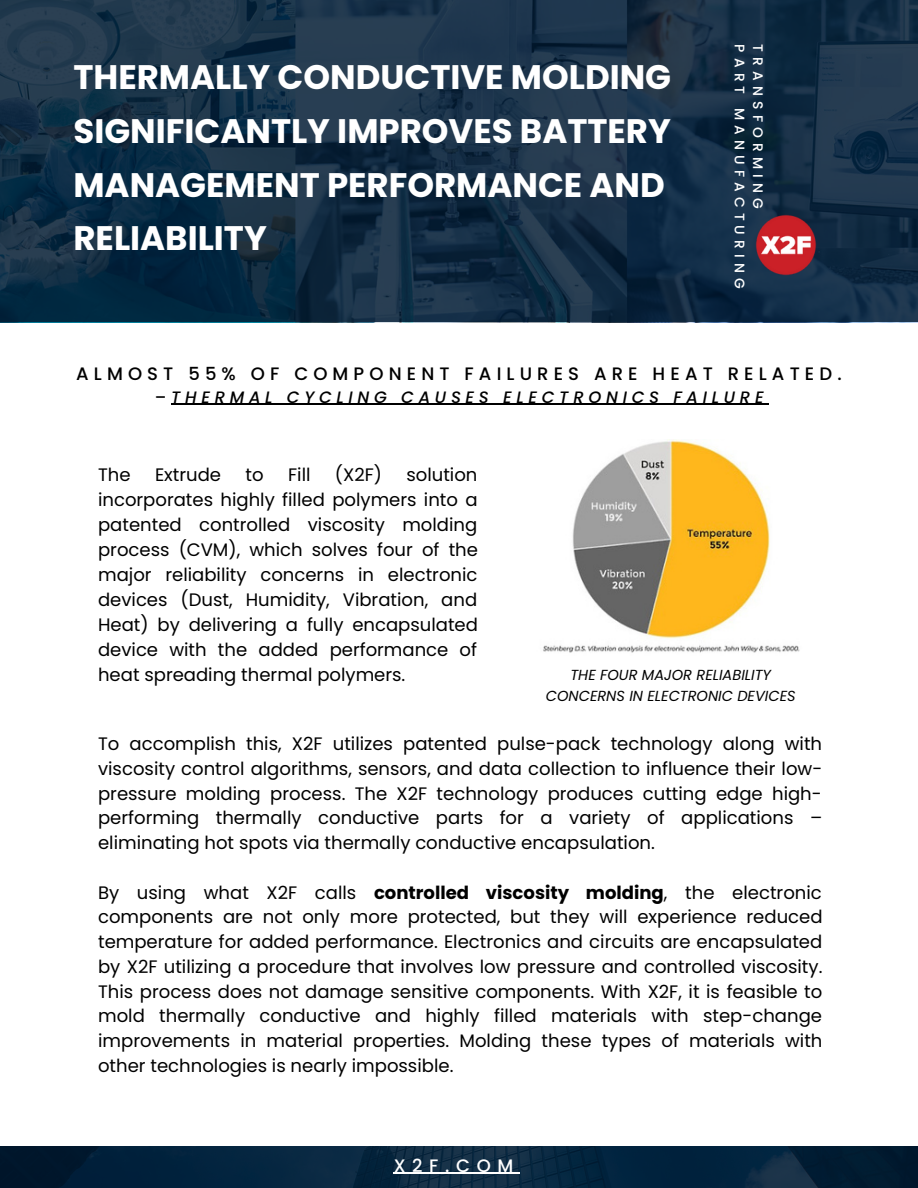
<style>
.page{position:relative;width:918px;height:1188px;background:#fff}
.page>*{position:absolute;margin:0;border:0;box-sizing:border-box;transform-origin:0 0}
.t1{font:700 34.05px/53.6px "Poppins";color:#fff}
.t2{font:18px/24.8px "Poppins";color:#000;text-align:justify}
.t3{font:500 18px "Poppins";letter-spacing:.285em;color:#000}
.t4{font:500 18px "Poppins";letter-spacing:.37em;color:#fff}
.t5{font:italic 500 16.5px "Poppins";letter-spacing:.285em;color:#000}
.t6{font:italic 14.55px/20.2px "Poppins";color:#000;text-align:center}
.t7{font:500 13.8px/18.5px "Poppins";letter-spacing:.37em;color:#fff}
.s1{font-style:normal}
.s2{font-weight:700}
</style>
<div class="page">
<svg style="left:0;top:0;width:918px;height:322px;background:#152f46"></svg>
<svg style="left:0;top:1146px;width:918px;height:42px;background:#06243c"></svg>
<img style="left:756px;top:214px;width:60px;height:61px">
<img style="left:543px;top:439px;width:257px;height:214px">
<hr style="left:171px;top:404px;width:597px;height:1px;background:#000">
<hr style="left:394px;top:1173px;width:126px;height:1px;background:#fff">
<h1 class="t1" style="left:73px;top:51px;width:599px">THERMALLY CONDUCTIVE MOLDING<br>SIGNIFICANTLY IMPROVES BATTERY<br>MANAGEMENT PERFORMANCE AND<br>RELIABILITY</h1>
<p class="t7" style="left:767px;top:44px;width:246px;rotate:90deg">TRANSFORMING<br>PART MANUFACTURING</p>
<p class="t3" style="left:76px;top:361px;width:767px">ALMOST 55% OF COMPONENT FAILURES ARE HEAT RELATED.</p>
<p class="t5" style="left:155px;top:385px;width:611px"><span class="s1">–</span>THERMAL CYCLING CAUSES ELECTRONICS FAILURE</p>
<p class="t2" style="left:98px;top:462px;width:34px">The</p>
<p class="t2" style="left:155px;top:462px;width:68px">Extrude</p>
<p class="t2" style="left:246px;top:462px;width:20px">to</p>
<p class="t2" style="left:288px;top:462px;width:24px">Fill</p>
<p class="t2" style="left:335px;top:462px;width:49px">(X2F)</p>
<p class="t2" style="left:98px;top:462px;width:381px;text-indent:308px">solution incorporates highly filled polymers into a patented controlled viscosity molding process (CVM), which solves four of the major reliability concerns in electronic devices (Dust, Humidity, Vibration, and Heat) by delivering a fully encapsulated device with the added performance of heat spreading thermal polymers.</p>
<p class="t6" style="left:546px;top:665px;width:251px">THE FOUR MAJOR RELIABILITY<br>CONCERNS IN ELECTRONIC DEVICES</p>
<p class="t2" style="left:98px;top:731px;width:726px">To accomplish this, X2F utilizes patented pulse-pack technology along with viscosity control algorithms, sensors, and data collection to influence their low&shy;pressure molding process. The X2F technology produces cutting edge high&shy;performing thermally conductive parts for a variety of applications – eliminating hot spots via thermally conductive encapsulation.</p>
<p class="t2" style="left:98px;top:880px;width:726px">By using what X2F calls <span class="s2">controlled viscosity molding</span>, the electronic components are not only more protected, but they will experience reduced temperature for added performance. Electronics and circuits are encapsulated by X2F utilizing a procedure that involves low pressure and controlled viscosity.<br>This process does not damage sensitive components. With X2F, it is feasible to mold thermally conductive and highly filled materials with step-change improvements in material properties. Molding these types of materials with other technologies is nearly impossible.</p>
<p class="t4" style="left:394px;top:1153px;width:121px">X2F.COM</p>
</div>
